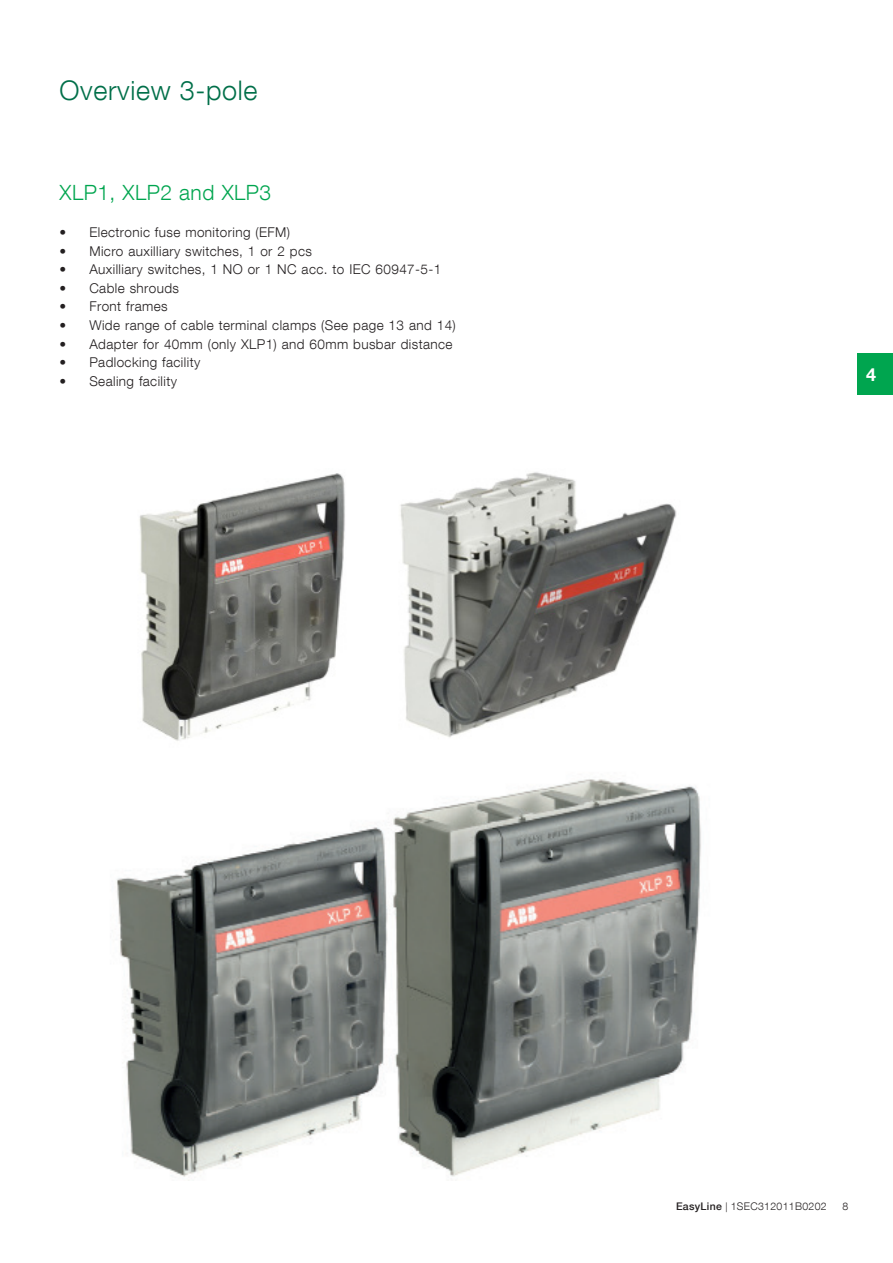
<style>
.page{position:relative;width:893px;height:1263px;background:#fff}
.page>*{position:absolute;margin:0;border:0;box-sizing:border-box;transform-origin:0 0}
.Smaller_page_headlin{font:300 27px "ABB Neue Helvetica";letter-spacing:.025em;color:#006f49}
.t1{font:300 21px "ABB Neue Helvetica";letter-spacing:.02em;color:#00a54f}
.Body_text{font:700 18px "ABB Neue Helvetica";color:#fff}
.t2{font:300 13.5px "ABB Neue Helvetica";letter-spacing:.03em;color:#231f20}
.t3{font:300 10.5px "ABB Neue Helvetica";letter-spacing:.03em;color:#231f20}
.s1{font-weight:500}
.s2{font-size:9.75px}
</style>
<div class="page">
<div style="left:857px;top:354px;width:36px;height:41px;background:#00a54f"></div>
<img style="left:139px;top:472px;width:538px;height:269px">
<img style="left:117px;top:779px;width:584px;height:398px">
<p class="Smaller_page_headlin" style="left:60px;top:74px;width:200px">Overview 3-pole</p>
<p class="t1" style="left:60px;top:180px;width:213px">XLP1, XLP2 and XLP3</p>
<p class="t2" style="left:60px;top:224px;width:232px">• Electronic fuse monitoring (EFM)</p>
<p class="t2" style="left:60px;top:243px;width:254px">• Micro auxilliary switches, 1 or 2 pcs</p>
<p class="t2" style="left:60px;top:261px;width:383px">• Auxilliary switches, 1 NO or 1 NC acc. to IEC 60947-5-1</p>
<p class="t2" style="left:60px;top:280px;width:121px">• Cable shrouds</p>
<p class="t2" style="left:60px;top:298px;width:110px">• Front frames</p>
<p class="t2" style="left:60px;top:317px;width:398px">• Wide range of cable terminal clamps (See page 13 and 14)</p>
<p class="t2" style="left:60px;top:336px;width:394px">• Adapter for 40mm (only XLP1) and 60mm busbar distance</p>
<p class="t2" style="left:60px;top:354px;width:142px">• Padlocking facility</p>
<p class="t2" style="left:60px;top:373px;width:119px">• Sealing facility</p>
<p class="Body_text" style="left:866px;top:363px;width:12px">4</p>
<p class="t3" style="left:676px;top:1199px;width:152px"><span class="s1">EasyLine</span> <span class="s2">|</span> 1SEC312011B0202</p>
<p class="t3" style="left:842px;top:1199px;width:7px">8</p>
</div>
